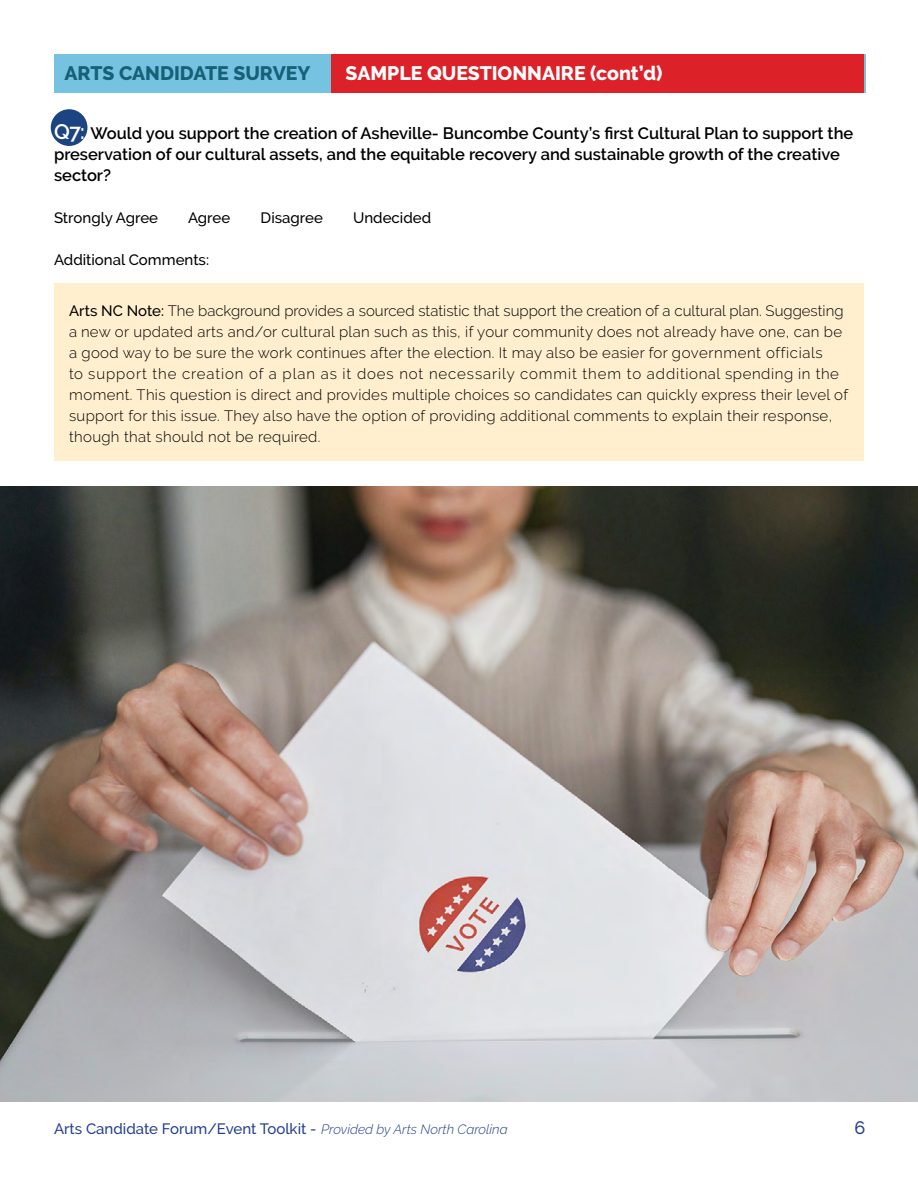
<style>
.page{position:relative;width:918px;height:1188px;background:#fff}
.page>*{position:absolute;margin:0;border:0;box-sizing:border-box;transform-origin:0 0}
.t1{font:800 19.5px "Raleway";color:#fff}
.t2{font:800 19.5px "Raleway";color:#186078}
.t3{font:500 18px "Raleway";color:#25408f}
.t4{font:600 16.5px/21px "Raleway";color:#000}
.t5{font:300 15px/21px "Raleway";letter-spacing:.02em;color:#000}
.t6{font:500 15px "Raleway";color:#25408f}
.t7{font:500 15px "Raleway";color:#000}
.s1{font-size:21px;color:#fff}
.s2{font-weight:500}
.s3{font-weight:300;font-style:italic;font-size:13.5px}
</style>
<div class="page">
<div style="left:54px;top:284px;width:810px;height:177px;background:#ffefce"></div>
<div style="left:54px;top:54px;width:811px;height:38px;background:#76c2e1"></div>
<div style="left:331px;top:54px;width:533px;height:38px;background:#dc2128"></div>
<div style="left:51px;top:109px;width:36px;height:37px;background:#1d4482;border-radius:50%"></div>
<img style="left:0;top:486px;width:918px;height:616px">
<h1 class="t2" style="left:64px;top:62px;width:248px">ARTS CANDIDATE SURVEY</h1>
<h1 class="t1" style="left:346px;top:62px;width:318px">SAMPLE QUESTIONNAIRE (cont’d)</h1>
<p class="t4" style="left:54px;top:122px;width:801px"><span class="s1">Q 7:</span> Would you support the creation of Asheville- Buncombe County’s first Cultural Plan to support the preservation of our cultural assets, and the equitable recovery and sustainable growth of the creative sector?</p>
<p class="t7" style="left:54px;top:209px;width:106px">Strongly Agree</p>
<p class="t7" style="left:188px;top:209px;width:44px">Agree</p>
<p class="t7" style="left:261px;top:209px;width:64px">Disagree</p>
<p class="t7" style="left:353px;top:209px;width:79px">Undecided</p>
<p class="t7" style="left:54px;top:251px;width:157px">Additional Comments:</p>
<p class="t5" style="left:69px;top:300px;width:781px"><span class="s2">Arts NC Note:</span> The background provides a sourced statistic that support the creation of a cultural plan. Suggesting a new or updated arts and/or cultural plan such as this, if your community does not already have one, can be a good way to be sure the work continues after the election. It may also be easier for government officials<br>to support the creation of a plan as it does not necessarily commit them to additional spending in the moment. This question is direct and provides multiple choices so candidates can quickly express their level of support for this issue. They also have the option of providing additional comments to explain their response, though that should not be required.</p>
<p class="t6" style="left:54px;top:1120px;width:455px">Arts Candidate Forum/Event Toolkit - <span class="s3">Provided by Arts North Carolina</span></p>
<p class="t3" style="left:855px;top:1117px;width:12px">6</p>
</div>
